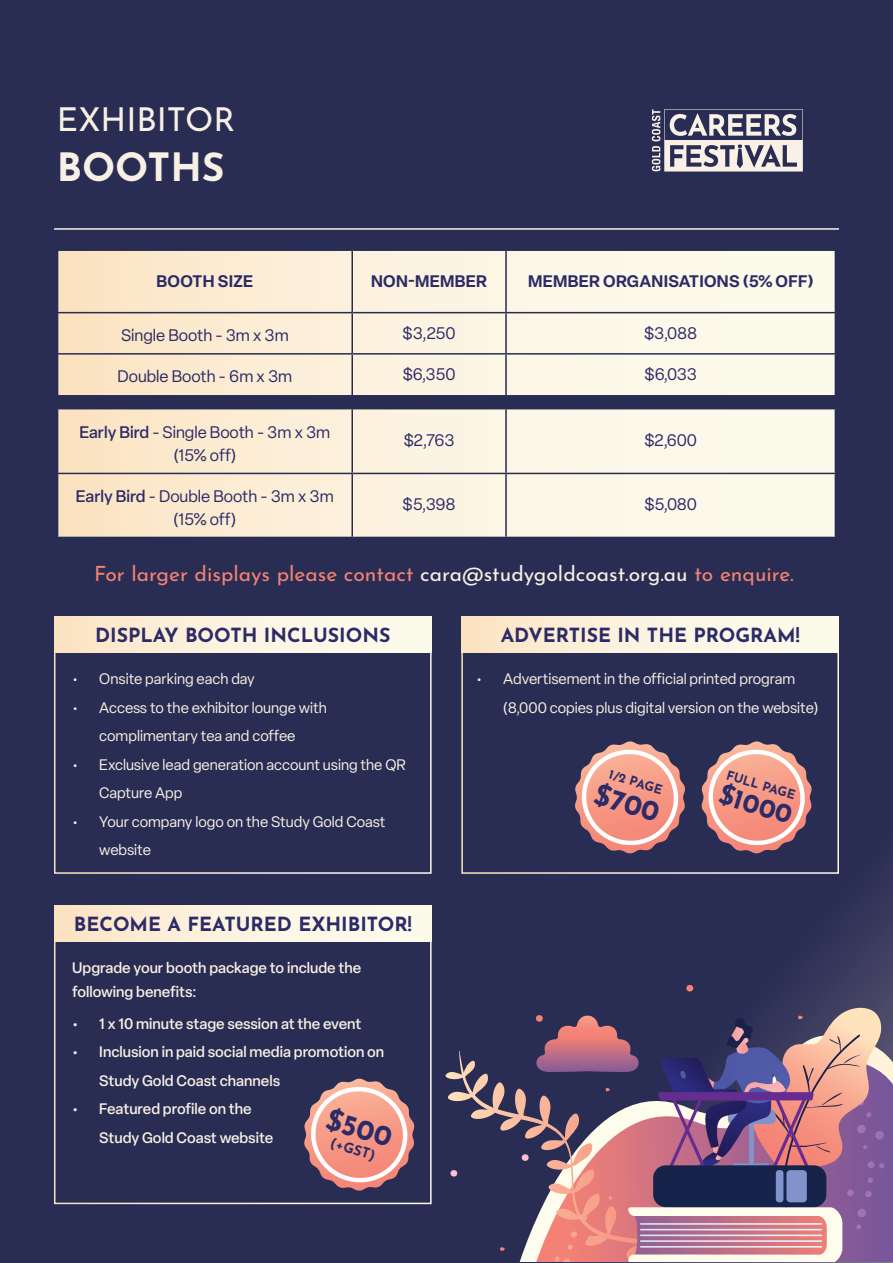
<style>
.page{position:relative;width:893px;height:1263px;background:#292d53}
.page>*{position:absolute;margin:0;border:0;box-sizing:border-box;transform-origin:0 0}
.t1{font:700 39px "Josefin Sans";color:#f8f0e4}
.t2{font:33px "Josefin Sans";color:#f8f0e4}
.t3{font:700 28.8px "Josefin Sans";color:#2d2b67}
.t4{font:700 27px "Josefin Sans";color:#2d2b67}
.t5{font:21px "Josefin Sans";color:#f48174}
.t6{font:700 19.5px "Josefin Sans";color:#2d2b67}
.t7{font:16.5px/22.8px "Elza";color:#2d2b67;text-align:center}
.t8{font:600 16.5px "Elza";letter-spacing:.02em;color:#2d2b67}
.t9{font:15px/28.5px "Elza";color:#f8f0e4}
.t10{font:500 15px/28.5px "Elza";color:#f8f0e4}
.t11{font:700 13.95px "Josefin Sans";color:#2d2b67}
.t12{font:700 12.75px "Josefin Sans";color:#2d2b67}
.s1{font-weight:500}
.s2{color:#f8f0e4}
</style>
<div class="page">
<hr style="left:54px;top:228px;width:785px;height:2px;background:#f8f0e4">
<svg style="left:652px;top:109px;width:151px;height:62px"></svg>
<svg style="left:686px;top:984px;width:7px;height:8px"></svg>
<svg style="left:884px;top:1058px;width:9px;height:204px;background:#8465a0"></svg>
<svg style="left:445px;top:1008px;width:439px;height:254px"></svg>
<svg style="left:640px;top:1223px;width:182px;height:2px"></svg>
<hr style="left:640px;top:1229px;width:182px;height:1px;background:#e2e8f5">
<svg style="left:640px;top:1234px;width:182px;height:2px"></svg>
<svg style="left:640px;top:1240px;width:182px;height:2px"></svg>
<hr style="left:640px;top:1246px;width:182px;height:1px;background:#e2e8f5">
<div style="left:653px;top:1165px;width:173px;height:42px;background:#16234a;border-radius:13px"></div>
<div style="left:786px;top:1170px;width:21px;height:32px;background:#8193ca;border-radius:4px"></div>
<div style="left:776px;top:1170px;width:7px;height:32px;background:#8193ca;border-radius:3px"></div>
<svg style="left:58px;top:409px;width:777px;height:128px;background:#f9f0dc"></svg>
<hr style="left:351px;top:409px;width:2px;height:64px;background:#282c53">
<hr style="left:505px;top:409px;width:2px;height:64px;background:#282c53">
<hr style="left:57px;top:473px;width:295px;height:1px;background:#282c53">
<hr style="left:352px;top:473px;width:154px;height:1px;background:#282c53">
<hr style="left:351px;top:474px;width:2px;height:63px;background:#282c53">
<hr style="left:506px;top:473px;width:330px;height:1px;background:#282c53">
<hr style="left:505px;top:474px;width:2px;height:63px;background:#282c53">
<div style="left:54px;top:617px;width:378px;height:35px;background:linear-gradient(to right,#fce6c9,#fcfef3)"></div>
<div style="left:54px;top:906px;width:378px;height:35px;background:linear-gradient(to right,#fce6c9,#fcfef3)"></div>
<div style="left:461px;top:617px;width:378px;height:35px;background:linear-gradient(to right,#fce6c9,#fcfef3)"></div>
<svg style="left:304px;top:1079px;width:111px;height:112px"></svg>
<div style="left:461px;top:617px;width:378px;height:257px;border:2px solid #fff"></div>
<div style="left:54px;top:617px;width:378px;height:257px;border:2px solid #fff"></div>
<div style="left:54px;top:906px;width:378px;height:298px;border:2px solid #fff"></div>
<svg style="left:701px;top:741px;width:111px;height:113px"></svg>
<svg style="left:575px;top:741px;width:110px;height:113px"></svg>
<svg style="left:58px;top:251px;width:777px;height:144px;background:#faf1dd"></svg>
<hr style="left:351px;top:251px;width:2px;height:61px;background:#282c53">
<hr style="left:505px;top:251px;width:2px;height:61px;background:#282c53">
<hr style="left:57px;top:312px;width:295px;height:1px;background:#282c53">
<hr style="left:352px;top:312px;width:154px;height:1px;background:#282c53">
<hr style="left:351px;top:313px;width:2px;height:40px;background:#282c53">
<hr style="left:506px;top:312px;width:330px;height:1px;background:#282c53">
<hr style="left:505px;top:313px;width:2px;height:40px;background:#282c53">
<hr style="left:57px;top:353px;width:295px;height:2px;background:#282c53">
<hr style="left:352px;top:353px;width:154px;height:2px;background:#282c53">
<hr style="left:351px;top:355px;width:2px;height:40px;background:#282c53">
<hr style="left:506px;top:353px;width:330px;height:2px;background:#282c53">
<hr style="left:505px;top:355px;width:2px;height:40px;background:#282c53">
<h2 class="t2" style="left:57px;top:92px;width:180px">EXHIBITOR</h2>
<h1 class="t1" style="left:57px;top:132px;width:169px">BOOTHS</h1>
<p class="t8" style="left:156px;top:269px;width:98px">BOOTH SIZE</p>
<p class="t8" style="left:371px;top:269px;width:117px">NON-MEMBER</p>
<p class="t8" style="left:528px;top:269px;width:287px">MEMBER ORGANISATIONS (5% OFF)</p>
<p class="t7" style="left:121px;top:324px;width:169px">Single Booth - 3m x 3m</p>
<p class="t7" style="left:403px;top:322px;width:55px">$3,250</p>
<p class="t7" style="left:644px;top:322px;width:55px">$3,088</p>
<p class="t7" style="left:118px;top:365px;width:176px">Double Booth - 6m x 3m</p>
<p class="t7" style="left:403px;top:363px;width:54px">$6,350</p>
<p class="t7" style="left:645px;top:363px;width:54px">$6,033</p>
<p class="t7" style="left:79px;top:421px;width:252px"><span class="s1">Early Bird</span> - Single Booth - 3m x 3m (15% off)</p>
<p class="t7" style="left:404px;top:429px;width:52px">$2,763</p>
<p class="t7" style="left:644px;top:429px;width:54px">$2,600</p>
<p class="t7" style="left:76px;top:485px;width:259px"><span class="s1">Early Bird</span> - Double Booth - 3m x 3m (15% off)</p>
<p class="t7" style="left:403px;top:493px;width:54px">$5,398</p>
<p class="t7" style="left:644px;top:493px;width:54px">$5,080</p>
<h3 class="t5" style="left:94px;top:556px;width:701px">For larger displays please contact <span class="s2">cara@studygoldcoast.org.au</span> to enquire.</h3>
<h3 class="t6" style="left:95px;top:617px;width:297px">DISPLAY BOOTH INCLUSIONS</h3>
<p class="t9" style="left:72px;top:664px;width:184px">• Onsite parking each day</p>
<p class="t9" style="left:72px;top:693px;width:256px;text-align:center">• Access to the exhibitor lounge with complimentary tea and coffee</p>
<p class="t9" style="left:99px;top:750px;width:308px;text-indent:-27px">• Exclusive lead generation account using the QR<br>Capture App</p>
<p class="t9" style="left:99px;top:807px;width:288px;text-indent:-27px">• Your company logo on the Study Gold Coast website</p>
<h3 class="t6" style="left:74px;top:906px;width:339px">BECOME A FEATURED EXHIBITOR!</h3>
<p class="t10" style="left:72px;top:956px;width:291px;line-height:24px">Upgrade your booth package to include the following benefits:</p>
<p class="t10" style="left:72px;top:1009px;width:291px">• 1 x 10 minute stage session at the event</p>
<p class="t10" style="left:99px;top:1037px;width:286px;text-indent:-27px">• Inclusion in paid social media promotion on<br>Study Gold Coast channels</p>
<p class="t10" style="left:99px;top:1094px;width:175px;text-indent:-27px">• Featured profile on the<br>Study Gold Coast website</p>
<h3 class="t3" style="left:335px;top:1094px;width:69px;rotate:17deg">$500</h3>
<p class="t11" style="left:335px;top:1130px;width:48px;rotate:17deg">(+GST)</p>
<h3 class="t6" style="left:501px;top:617px;width:300px">ADVERTISE IN THE PROGRAM!</h3>
<p class="t9" style="left:503px;top:664px;width:317px;text-indent:-27px">• Advertisement in the official printed program (8,000 copies plus digital version on the website)</p>
<p class="t12" style="left:613px;top:763px;width:57px;rotate:17deg">1/2 PAGE</p>
<h3 class="t3" style="left:603px;top:768px;width:68px;rotate:17deg">$700</h3>
<p class="t12" style="left:730px;top:764px;width:73px;rotate:17deg">FULL PAGE</p>
<h3 class="t4" style="left:727px;top:770px;width:77px;rotate:17deg">$1000</h3>
</div>
